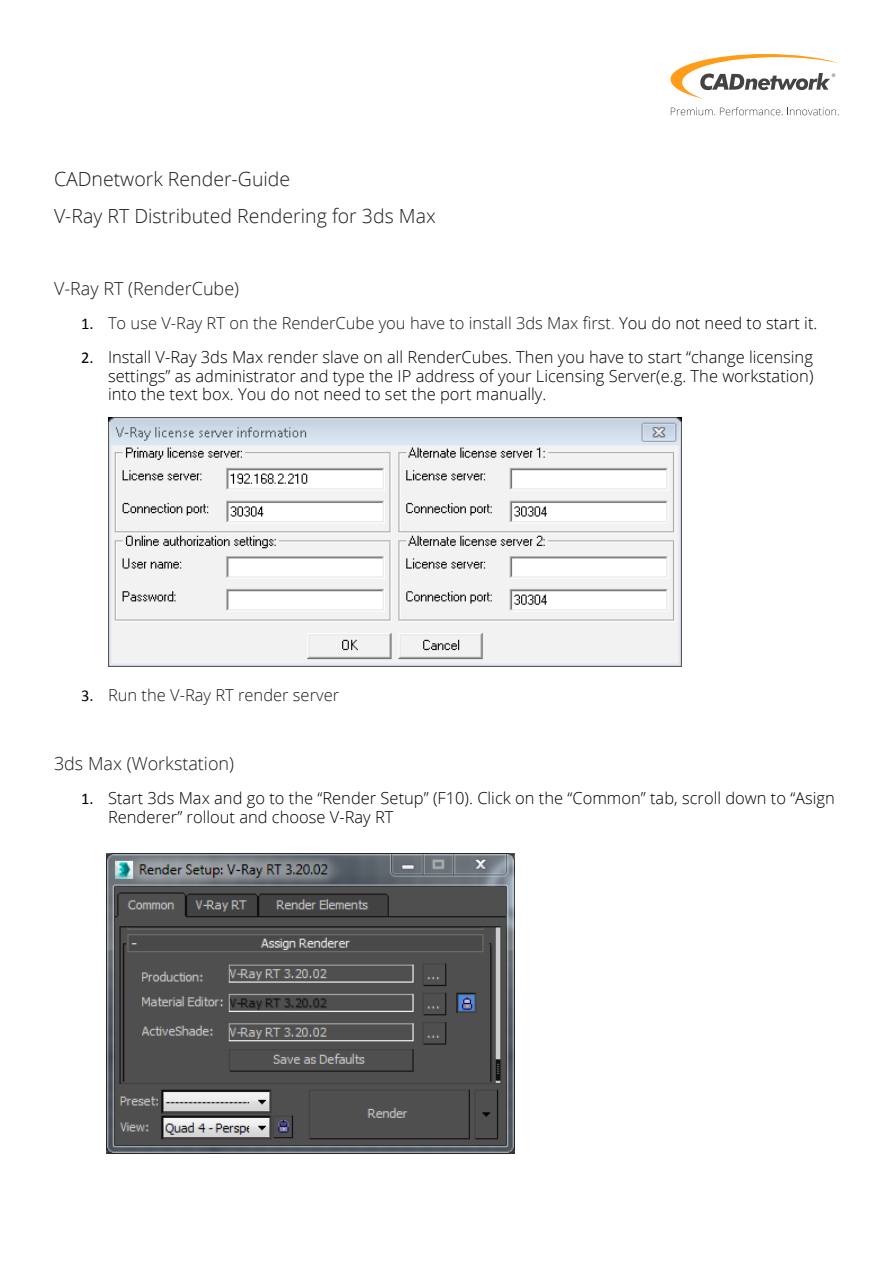
<style>
.page{position:relative;width:893px;height:1263px;background:#fff}
.page>*{position:absolute;margin:0;border:0;box-sizing:border-box;transform-origin:0 0}
.t1{font:300 19.5px "Open Sans";color:#1d1d1b}
.t2{font:300 18px "Open Sans";color:#1d1d1b}
.t3{font:300 16.5px/18.9px "Open Sans";color:#000;text-align:justify}
.t4{font:300 16.5px "Open Sans";color:#1d1d1b}
.s1{font-family:"Calibri";font-weight:400;color:#000}
.s2{color:#7f7f7f}
.s3{color:#000}
.s4{font-family:"Calibri";font-weight:400}
</style>
<div class="page">
<svg style="left:670px;top:54px;width:168px;height:45px"></svg>
<svg style="left:671px;top:107px;width:168px;height:8px"></svg>
<img style="left:108px;top:418px;width:574px;height:249px">
<img style="left:106px;top:853px;width:409px;height:301px">
<p class="t1" style="left:54px;top:168px;width:238px">CADnetwork Render-Guide</p>
<p class="t1" style="left:54px;top:205px;width:383px">V-Ray RT Distributed Rendering for 3ds Max</p>
<p class="t2" style="left:54px;top:278px;width:187px">V-Ray RT (RenderCube)</p>
<p class="t4" style="left:81px;top:313px;width:738px"><span class="s1">1.</span> To use V-Ray RT on the RenderCube you have to install 3ds Max first<span class="s2">.</span> <span class="s3">You do not need to start it.</span></p>
<p class="t3" style="left:108px;top:347px;width:707px;text-indent:-27px"><span class="s4">2.</span> Install V-Ray 3ds Max render slave on all RenderCubes. Then you have to start “change licensing settings” as administrator and type the IP address of your Licensing Server(e.g. The workstation) into the text box. You do not need to set the port manually.</p>
<p class="t4" style="left:81px;top:685px;width:260px"><span class="s1">3.</span> Run the V-Ray RT render server</p>
<p class="t2" style="left:54px;top:753px;width:182px">3ds Max (Workstation)</p>
<p class="t3" style="left:108px;top:789px;width:728px;text-indent:-27px"><span class="s4">1.</span> Start 3ds Max and go to the “Render Setup” (F10). Click on the “Common” tab, scroll down to “Asign<br>Renderer” rollout and choose V-Ray RT</p>
</div>
